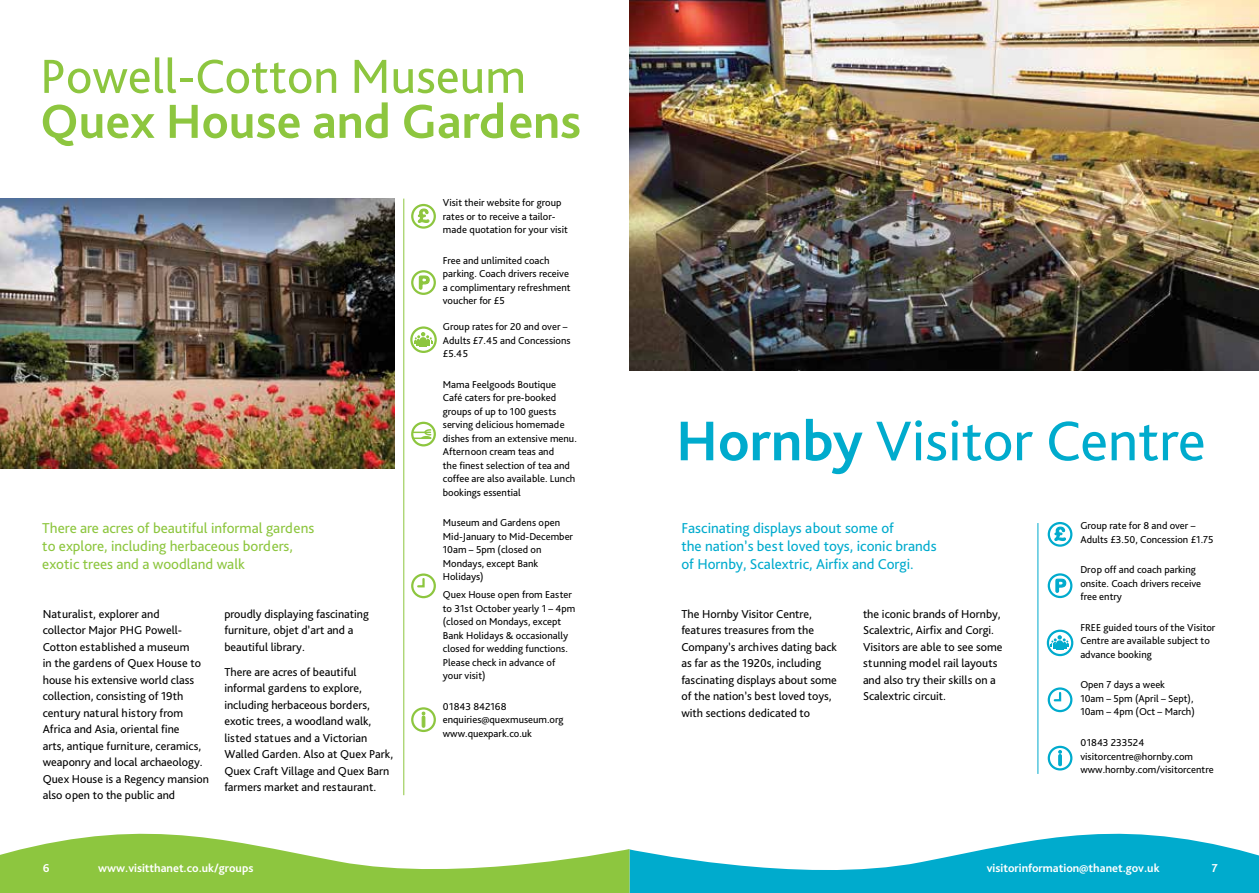
<style>
.page{position:relative;width:1259px;height:893px;background:#fff}
.page>*{position:absolute;margin:0;border:0;box-sizing:border-box;transform-origin:0 0}
.t1{font:58.5px "Bliss Pro";color:#00abcd}
.t2{font:50.1px "Bliss Pro";color:#8dc63f}
.t3{font:700 50.1px "Bliss Pro";color:#8dc63f}
.t4{font:15px/18px "Bliss Pro";color:#8dc63f}
.t5{font:15px/18px "Bliss Pro";color:#00abcd}
.t6{font:12px/16.5px "Bliss Pro";color:#000}
.t7{font:700 12px "Bliss Pro";color:#fff}
.t8{font:10.5px/13.5px "Bliss Pro";color:#000}
.s1{font-weight:700}
</style>
<div class="page">
<svg style="left:629px;top:833px;width:630px;height:60px;fill:#00abcd"></svg>
<svg style="left:0;top:833px;width:629px;height:60px;fill:#8dc63f"></svg>
<img style="left:0;top:199px;width:395px;height:270px">
<hr style="left:403px;top:199px;width:1px;height:596px;background:#8dc63f">
<img style="left:629px;top:0;width:630px;height:370px">
<hr style="left:1037px;top:523px;width:1px;height:251px;background:#00abcd">
<div style="left:416px;top:340px;width:14px;height:7px;background:#8dc63f"></div>
<div style="left:410px;top:326px;width:27px;height:27px;border:2px solid #8dc63f;border-radius:50%"></div>
<svg style="left:414px;top:332px;width:18px;height:12px"></svg>
<div style="left:411px;top:204px;width:25px;height:25px;border:2px solid #8dc63f;border-radius:50%"></div>
<svg style="left:417px;top:208px;width:13px;height:15px"></svg>
<svg style="left:418px;top:275px;width:12px;height:16px"></svg>
<div style="left:411px;top:270px;width:25px;height:25px;border:2px solid #8dc63f;border-radius:50%"></div>
<div style="left:411px;top:707px;width:25px;height:25px;border:2px solid #8dc63f;border-radius:50%"></div>
<svg style="left:422px;top:712px;width:3px;height:16px"></svg>
<div style="left:411px;top:573px;width:25px;height:25px;border:2px solid #8dc63f;border-radius:50%"></div>
<svg style="left:416px;top:577px;width:9px;height:11px"></svg>
<div style="left:411px;top:422px;width:25px;height:24px;border:2px solid #8dc63f;border-radius:50%"></div>
<svg style="left:413px;top:428px;width:19px;height:11px"></svg>
<div style="left:1046px;top:630px;width:27px;height:26px;border:2px solid #00abcd;border-radius:50%"></div>
<div style="left:1056px;top:644px;width:7px;height:6px;background:#00abcd"></div>
<svg style="left:1050px;top:635px;width:19px;height:14px"></svg>
<div style="left:1047px;top:522px;width:25px;height:25px;border:2px solid #00abcd;border-radius:50%"></div>
<svg style="left:1053px;top:526px;width:13px;height:16px"></svg>
<svg style="left:1055px;top:578px;width:12px;height:16px"></svg>
<div style="left:1047px;top:573px;width:25px;height:25px;border:2px solid #00abcd;border-radius:50%"></div>
<div style="left:1047px;top:746px;width:25px;height:24px;border:2px solid #00abcd;border-radius:50%"></div>
<svg style="left:1058px;top:750px;width:4px;height:16px"></svg>
<div style="left:1047px;top:687px;width:25px;height:25px;border:2px solid #00abcd;border-radius:50%"></div>
<svg style="left:1052px;top:691px;width:10px;height:11px"></svg>
<h2 class="t2" style="left:40px;top:45px;width:487px">Powell-Cotton Museum</h2>
<h2 class="t3" style="left:40px;top:90px;width:542px">Quex House and Gardens</h2>
<h3 class="t4" style="left:42px;top:518px;width:273px">There are acres of beautiful informal gardens to explore, including herbaceous borders, exotic trees and a woodland walk</h3>
<p class="t6" style="left:43px;top:605px;width:168px">Naturalist, explorer and<br>collector Major PHG Powell-<br>Cotton established a museum<br>in the gardens of Quex House to house his extensive world class collection, consisting of 19th century natural history from<br>Africa and Asia, oriental fine<br>arts, antique furniture, ceramics, weaponry and local archaeology.<br>Quex House is a Regency mansion also open to the public and</p>
<p class="t6" style="left:224px;top:605px;width:146px">proudly displaying fascinating furniture, objet d’art and a beautiful library.</p>
<p class="t6" style="left:224px;top:663px;width:170px">There are acres of beautiful informal gardens to explore, including herbaceous borders, exotic trees, a woodland walk, listed statues and a Victorian<br>Walled Garden. Also at Quex Park,<br>Quex Craft Village and Quex Barn farmers market and restaurant.</p>
<p class="t8" style="left:443px;top:196px;width:126px">Visit their website for group rates or to receive a tailor&shy;made quotation for your visit</p>
<p class="t8" style="left:443px;top:253px;width:129px">Free and unlimited coach parking. Coach drivers receive a complimentary refreshment voucher for £5</p>
<p class="t8" style="left:443px;top:320px;width:129px">Group rates for 20 and over –<br>Adults £7.45 and Concessions £5.45</p>
<p class="t8" style="left:443px;top:377px;width:135px">Mama Feelgoods Boutique<br>Café caters for pre-booked groups of up to 100 guests serving delicious homemade dishes from an extensive menu.<br>Afternoon cream teas and<br>the finest selection of tea and coffee are also available. Lunch bookings essential</p>
<p class="t8" style="left:443px;top:516px;width:132px">Museum and Gardens open<br>Mid-January to Mid-December<br>10am – 5pm (closed on<br>Mondays, except Bank<br>Holidays)</p>
<p class="t8" style="left:443px;top:588px;width:134px">Quex House open from Easter to 31st October yearly 1 – 4pm (closed on Mondays, except<br>Bank Holidays &amp; occasionally closed for wedding functions.<br>Please check in advance of your visit)</p>
<p class="t8" style="left:443px;top:699px;width:122px">01843 842168 enquiries@quexmuseum.org www.quexpark.co.uk</p>
<h1 class="t1" style="left:676px;top:404px;width:531px"><span class="s1">Hornby</span> Visitor Centre</h1>
<h3 class="t5" style="left:681px;top:518px;width:257px">Fascinating displays about some of<br>the nation’s best loved toys, iconic brands of Hornby, Scalextric, Airfix and Corgi.</h3>
<p class="t6" style="left:681px;top:605px;width:157px">The Hornby Visitor Centre, features treasures from the<br>Company’s archives dating back as far as the 1920s, including fascinating displays about some of the nation’s best loved toys, with sections dedicated to</p>
<p class="t6" style="left:863px;top:605px;width:141px">the iconic brands of Hornby,<br>Scalextric, Airfix and Corgi.<br>Visitors are able to see some stunning model rail layouts and also try their skills on a<br>Scalextric circuit.</p>
<p class="t8" style="left:1080px;top:519px;width:135px">Group rate for 8 and over –<br>Adults £3.50, Concession £1.75</p>
<p class="t8" style="left:1080px;top:563px;width:122px">Drop off and coach parking onsite. Coach drivers receive free entry</p>
<p class="t8" style="left:1080px;top:620px;width:137px">FREE guided tours of the Visitor<br>Centre are available subject to advance booking</p>
<p class="t8" style="left:1080px;top:678px;width:116px">Open 7 days a week<br>10am – 5pm (April – Sept),<br>10am – 4pm (Oct – March)</p>
<p class="t8" style="left:1080px;top:735px;width:135px">01843 233524 visitorcentre@hornby.com www.hornby.com/visitorcentre</p>
<p class="t7" style="left:43px;top:861px;width:8px">6</p>
<p class="t7" style="left:98px;top:861px;width:157px">www.visitthanet.co.uk/groups</p>
<p class="t7" style="left:986px;top:861px;width:174px">visitorinformation@thanet.gov.uk</p>
<p class="t7" style="left:1211px;top:861px;width:7px">7</p>
</div>
